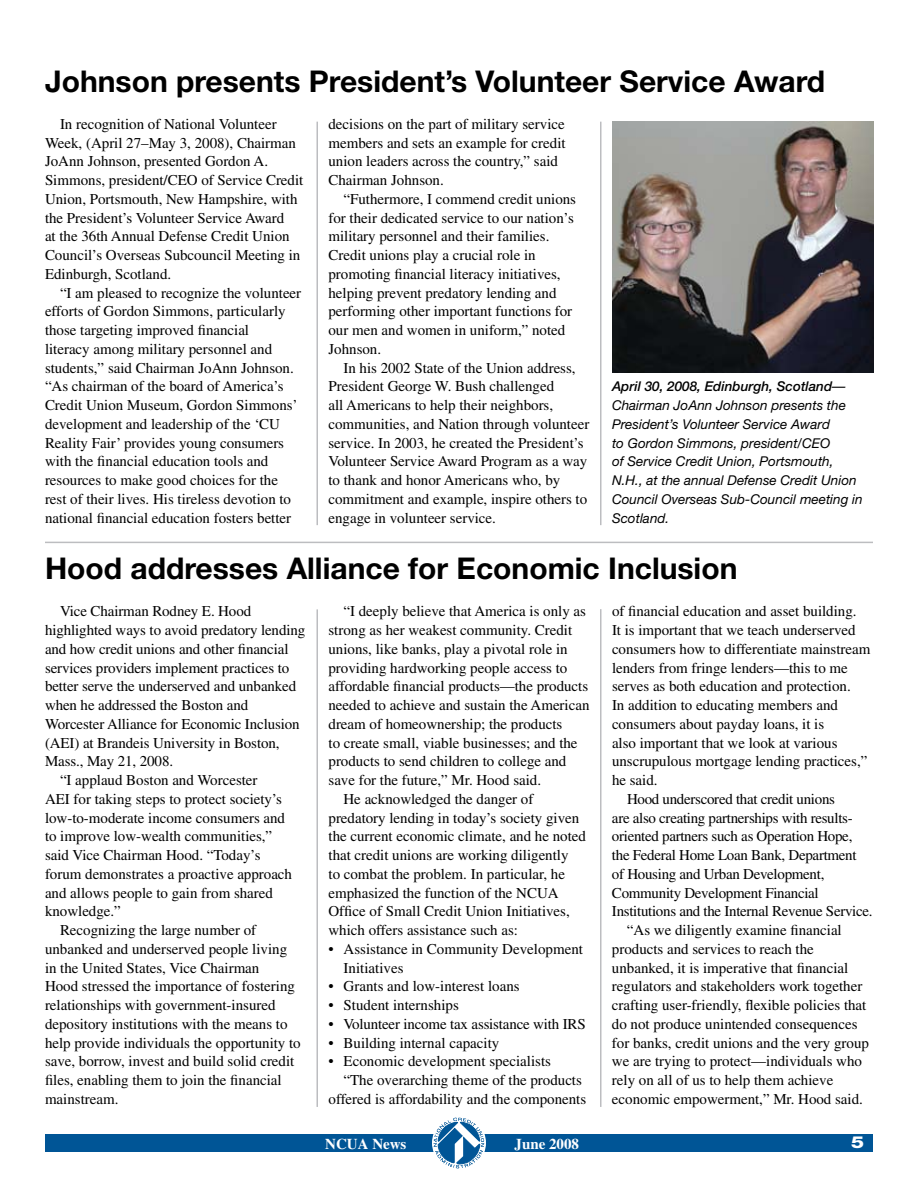
<style>
.page{position:relative;width:918px;height:1188px;background:#fff}
.page>*{position:absolute;margin:0;border:0;box-sizing:border-box;transform-origin:0 0}
.t1{font:700 30px "Helvetica Neue";color:#000}
.t2{font:800 16.5px "Helvetica Neue";color:#fff;scale:1.25 1}
.t3{font:15px/18.8px "Times";color:#000}
.t4{font:15px "Times";letter-spacing:-.02em;color:#000}
.t5{font:700 15px "Times";color:#fff}
.t6{font:italic 13.5px/18.8px "Helvetica Neue";color:#000}
.s1{font-weight:500}
</style>
<div class="page">
<div style="left:45px;top:1134px;width:828px;height:18px;background:#005596"></div>
<svg style="left:432px;top:1116px;width:54px;height:54px"></svg>
<svg style="left:434px;top:1118px;width:50px;height:50px"></svg>
<hr style="left:600px;top:122px;width:2px;height:403px;background:#bcbdc0">
<hr style="left:317px;top:122px;width:1px;height:403px;background:#bcbdc0">
<hr style="left:45px;top:542px;width:828px;height:1px;background:#bcbdc0">
<hr style="left:600px;top:609px;width:2px;height:498px;background:#bcbdc0">
<hr style="left:317px;top:609px;width:1px;height:498px;background:#bcbdc0">
<img style="left:612px;top:122px;width:261px;height:251px">
<h1 class="t1" style="left:45px;top:62px;width:782px">Johnson presents President’s Volunteer Service Award</h1>
<p class="t3" style="left:45px;top:114px;width:260px;text-indent:15px">In recognition of National Volunteer Week, (April 27–May 3, 2008), Chairman JoAnn Johnson, presented Gordon A.<br>Simmons, president/CEO of Service Credit Union, Portsmouth, New Hampshire, with the President’s Volunteer Service Award<br>at the 36th Annual Defense Credit Union Council’s Overseas Subcouncil Meeting in Edinburgh, Scotland.</p>
<p class="t3" style="left:45px;top:283px;width:258px;text-indent:15px">“I am pleased to recognize the volunteer efforts of Gordon Simmons, particularly those targeting improved financial<br>literacy among military personnel and students,” said Chairman JoAnn Johnson. “As chairman of the board of America’s Credit Union Museum, Gordon Simmons’ development and leadership of the ‘CU Reality Fair’ provides young consumers with the financial education tools and resources to make good choices for the rest of their lives. His tireless devotion to national financial education fosters better</p>
<p class="t3" style="left:329px;top:114px;width:239px">decisions on the part of military service members and sets an example for credit union leaders across the country,” said Chairman Johnson.</p>
<p class="t3" style="left:329px;top:189px;width:249px;text-indent:15px">“Futhermore, I commend credit unions for their dedicated service to our nation’s military personnel and their families.<br>Credit unions play a crucial role in promoting financial literacy initiatives, helping prevent predatory lending and performing other important functions for our men and women in uniform,” noted Johnson.</p>
<p class="t3" style="left:329px;top:358px;width:262px;text-indent:15px">In his 2002 State of the Union address, President George W. Bush challenged<br>all Americans to help their neighbors, communities, and Nation through volunteer service. In 2003, he created the President’s Volunteer Service Award Program as a way to thank and honor Americans who, by commitment and example, inspire others to engage in volunteer service.</p>
<h1 class="t1" style="left:45px;top:550px;width:694px">Hood addresses Alliance for Economic Inclusion</h1>
<p class="t3" style="left:60px;top:602px;width:193px">Vice Chairman Rodney E. Hood</p>
<p class="t3" style="left:45px;top:621px;width:262px">highlighted ways to avoid predatory lending</p>
<p class="t3" style="left:45px;top:639px;width:245px">and how credit unions and other financial</p>
<p class="t3" style="left:45px;top:658px;width:246px">services providers implement practices to</p>
<p class="t3" style="left:45px;top:677px;width:253px">better serve the underserved and unbanked</p>
<p class="t3" style="left:45px;top:696px;width:205px">when he addressed the Boston and</p>
<p class="t3" style="left:45px;top:714px;width:256px">Worcester Alliance for Economic Inclusion</p>
<p class="t3" style="left:45px;top:733px;width:236px">(AEI) at Brandeis University in Boston,</p>
<p class="t3" style="left:45px;top:752px;width:130px">Mass., May 21, 2008.</p>
<p class="t3" style="left:60px;top:771px;width:199px">“I applaud Boston and Worcester</p>
<p class="t3" style="left:45px;top:789px;width:239px">AEI for taking steps to protect society’s</p>
<p class="t3" style="left:45px;top:808px;width:242px">low-to-moderate income consumers and</p>
<p class="t3" style="left:45px;top:827px;width:229px">to improve low-wealth communities,”</p>
<p class="t3" style="left:45px;top:846px;width:217px">said Vice Chairman Hood. “Today’s</p>
<p class="t3" style="left:45px;top:864px;width:249px">forum demonstrates a proactive approach</p>
<p class="t3" style="left:45px;top:883px;width:230px">and allows people to gain from shared</p>
<p class="t3" style="left:45px;top:902px;width:77px">knowledge.”</p>
<p class="t3" style="left:60px;top:921px;width:198px">Recognizing the large number of</p>
<p class="t3" style="left:45px;top:939px;width:244px">unbanked and underserved people living</p>
<p class="t3" style="left:45px;top:958px;width:216px">in the United States, Vice Chairman</p>
<p class="t3" style="left:45px;top:977px;width:252px">Hood stressed the importance of fostering</p>
<p class="t3" style="left:45px;top:996px;width:232px">relationships with government-insured</p>
<p class="t3" style="left:45px;top:1014px;width:244px">depository institutions with the means to</p>
<p class="t3" style="left:45px;top:1033px;width:257px">help provide individuals the opportunity to</p>
<p class="t3" style="left:45px;top:1052px;width:251px">save, borrow, invest and build solid credit</p>
<p class="t3" style="left:45px;top:1071px;width:238px">files, enabling them to join the financial</p>
<p class="t3" style="left:45px;top:1089px;width:75px">mainstream.</p>
<p class="t6" style="left:612px;top:377px;width:252px"><span class="s1">April 30, 2008, Edinburgh, Scotland</span>— Chairman JoAnn Johnson presents the President’s Volunteer Service Award<br>to Gordon Simmons, president/CEO<br>of Service Credit Union, Portsmouth, N.H., at the annual Defense Credit Union Council Overseas Sub-Council meeting in Scotland.</p>
<p class="t3" style="left:344px;top:602px;width:244px">“I deeply believe that America is only as</p>
<p class="t3" style="left:329px;top:621px;width:245px">strong as her weakest community. Credit</p>
<p class="t3" style="left:329px;top:639px;width:241px">unions, like banks, play a pivotal role in</p>
<p class="t3" style="left:329px;top:658px;width:240px">providing hardworking people access to</p>
<p class="t3" style="left:329px;top:677px;width:261px">affordable financial products—the products</p>
<p class="t3" style="left:329px;top:696px;width:263px">needed to achieve and sustain the American</p>
<p class="t3" style="left:329px;top:714px;width:235px">dream of homeownership; the products</p>
<p class="t3" style="left:329px;top:733px;width:251px">to create small, viable businesses; and the</p>
<p class="t3" style="left:329px;top:752px;width:239px">products to send children to college and</p>
<p class="t3" style="left:329px;top:771px;width:214px">save for the future,” Mr. Hood said.</p>
<p class="t3" style="left:344px;top:789px;width:191px">He acknowledged the danger of</p>
<p class="t3" style="left:329px;top:808px;width:252px">predatory lending in today’s society given</p>
<p class="t3" style="left:329px;top:827px;width:259px">the current economic climate, and he noted</p>
<p class="t3" style="left:329px;top:846px;width:242px">that credit unions are working diligently</p>
<p class="t3" style="left:329px;top:864px;width:238px">to combat the problem. In particular, he</p>
<p class="t3" style="left:329px;top:883px;width:232px">emphasized the function of the NCUA</p>
<p class="t3" style="left:329px;top:902px;width:243px">Office of Small Credit Union Initiatives,</p>
<p class="t3" style="left:329px;top:921px;width:191px">which offers assistance such as:</p>
<p class="t3" style="left:344px;top:939px;width:241px;text-indent:-15px">• Assistance in Community Development<br>Initiatives</p>
<p class="t3" style="left:329px;top:977px;width:193px">• Grants and low-interest loans</p>
<p class="t3" style="left:329px;top:996px;width:132px">• Student internships</p>
<p class="t3" style="left:329px;top:1014px;width:259px">• Volunteer income tax assistance with IRS</p>
<p class="t3" style="left:329px;top:1033px;width:172px">• Building internal capacity</p>
<p class="t3" style="left:329px;top:1052px;width:224px">• Economic development specialists</p>
<p class="t3" style="left:344px;top:1071px;width:240px">“The overarching theme of the products</p>
<p class="t3" style="left:329px;top:1089px;width:259px">offered is affordability and the components</p>
<p class="t3" style="left:612px;top:602px;width:246px">of financial education and asset building.</p>
<p class="t3" style="left:612px;top:621px;width:245px">It is important that we teach underserved</p>
<p class="t3" style="left:612px;top:639px;width:260px">consumers how to differentiate mainstream</p>
<p class="t3" style="left:612px;top:658px;width:237px">lenders from fringe lenders—this to me</p>
<p class="t3" style="left:612px;top:677px;width:240px">serves as both education and protection.</p>
<p class="t3" style="left:612px;top:696px;width:228px">In addition to educating members and</p>
<p class="t3" style="left:612px;top:714px;width:214px">consumers about payday loans, it is</p>
<p class="t3" style="left:612px;top:733px;width:227px">also important that we look at various</p>
<p class="t3" style="left:612px;top:752px;width:257px">unscrupulous mortgage lending practices,”</p>
<p class="t3" style="left:612px;top:771px;width:47px">he said.</p>
<p class="t4" style="left:627px;top:790px;width:210px">Hood underscored that credit unions</p>
<p class="t4" style="left:612px;top:809px;width:242px">are also creating partnerships with results-</p>
<p class="t4" style="left:612px;top:828px;width:242px">oriented partners such as Operation Hope,</p>
<p class="t4" style="left:612px;top:847px;width:246px">the Federal Home Loan Bank, Department</p>
<p class="t4" style="left:612px;top:865px;width:214px">of Housing and Urban Development,</p>
<p class="t4" style="left:612px;top:884px;width:208px">Community Development Financial</p>
<p class="t4" style="left:612px;top:903px;width:262px">Institutions and the Internal Revenue Service.</p>
<p class="t3" style="left:627px;top:921px;width:216px">“As we diligently examine financial</p>
<p class="t3" style="left:612px;top:939px;width:203px">products and services to reach the</p>
<p class="t3" style="left:612px;top:958px;width:238px">unbanked, it is imperative that financial</p>
<p class="t3" style="left:612px;top:977px;width:252px">regulators and stakeholders work together</p>
<p class="t3" style="left:612px;top:996px;width:256px">crafting user-friendly, flexible policies that</p>
<p class="t3" style="left:612px;top:1014px;width:247px">do not produce unintended consequences</p>
<p class="t3" style="left:612px;top:1033px;width:259px">for banks, credit unions and the very group</p>
<p class="t3" style="left:612px;top:1052px;width:252px">we are trying to protect—individuals who</p>
<p class="t3" style="left:612px;top:1071px;width:223px">rely on all of us to help them achieve</p>
<p class="t3" style="left:612px;top:1089px;width:252px">economic empowerment,” Mr. Hood said.</p>
<p class="t5" style="left:325px;top:1135px;width:83px">NCUA News</p>
<p class="t5" style="left:515px;top:1135px;width:66px">June 2008</p>
<p class="t2" style="left:851px;top:1133px;width:12px">5</p>
</div>
